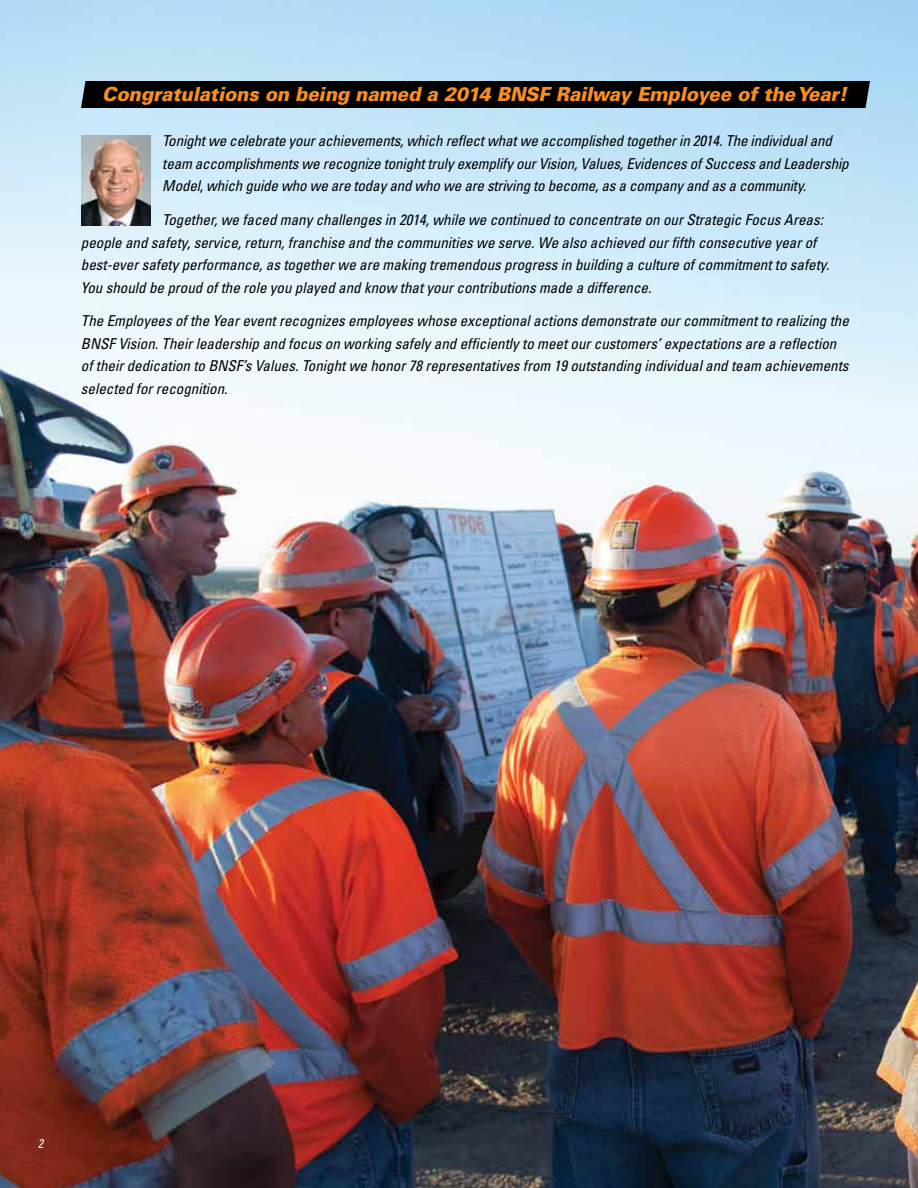
<style>
.page{position:relative;width:918px;height:1188px;background:#fff}
.page>*{position:absolute;margin:0;border:0;box-sizing:border-box;transform-origin:0 0}
.t1{font:italic 900 19.5px "Univers";letter-spacing:-.005em;color:#f78e1e;scale:.95 1}
.t2{font:italic condensed 15px/22.5px "Univers";color:#000}
.t3{font:italic condensed 12.75px "Univers";color:#fff;scale:.95 1}
</style>
<div class="page">
<img style="left:0;top:0;width:918px;height:1188px">
<div style="left:81px;top:81px;width:789px;height:27px;background:#000"></div>
<img style="left:81px;top:136px;width:69px;height:90px">
<h1 class="t1" style="left:102px;top:82px;width:786px">Congratulations on being named a 2014 BNSF Railway Employee of the Year!</h1>
<p class="t2" style="left:162px;top:129px;width:688px">Tonight we celebrate your achievements, which reflect what we accomplished together in 2014. The individual and team accomplishments we recognize tonight truly exemplify our Vision, Values, Evidences of Success and Leadership<br>Model, which guide who we are today and who we are striving to become, as a company and as a community.</p>
<p class="t2" style="left:81px;top:208px;width:750px;text-indent:81px">Together, we faced many challenges in 2014, while we continued to concentrate on our Strategic Focus Areas: people and safety, service, return, franchise and the communities we serve. We also achieved our fifth consecutive year of best-ever safety performance, as together we are making tremendous progress in building a culture of commitment to safety.<br>You should be proud of the role you played and know that your contributions made a difference.</p>
<p class="t2" style="left:81px;top:309px;width:769px">The Employees of the Year event recognizes employees whose exceptional actions demonstrate our commitment to realizing the BNSF Vision. Their leadership and focus on working safely and efficiently to meet our customers’ expectations are a reflection of their dedication to BNSF’s Values. Tonight we honor 78 representatives from 19 outstanding individual and team achievements selected for recognition.</p>
<p class="t3" style="left:38px;top:1136px;width:7px">2</p>
</div>
